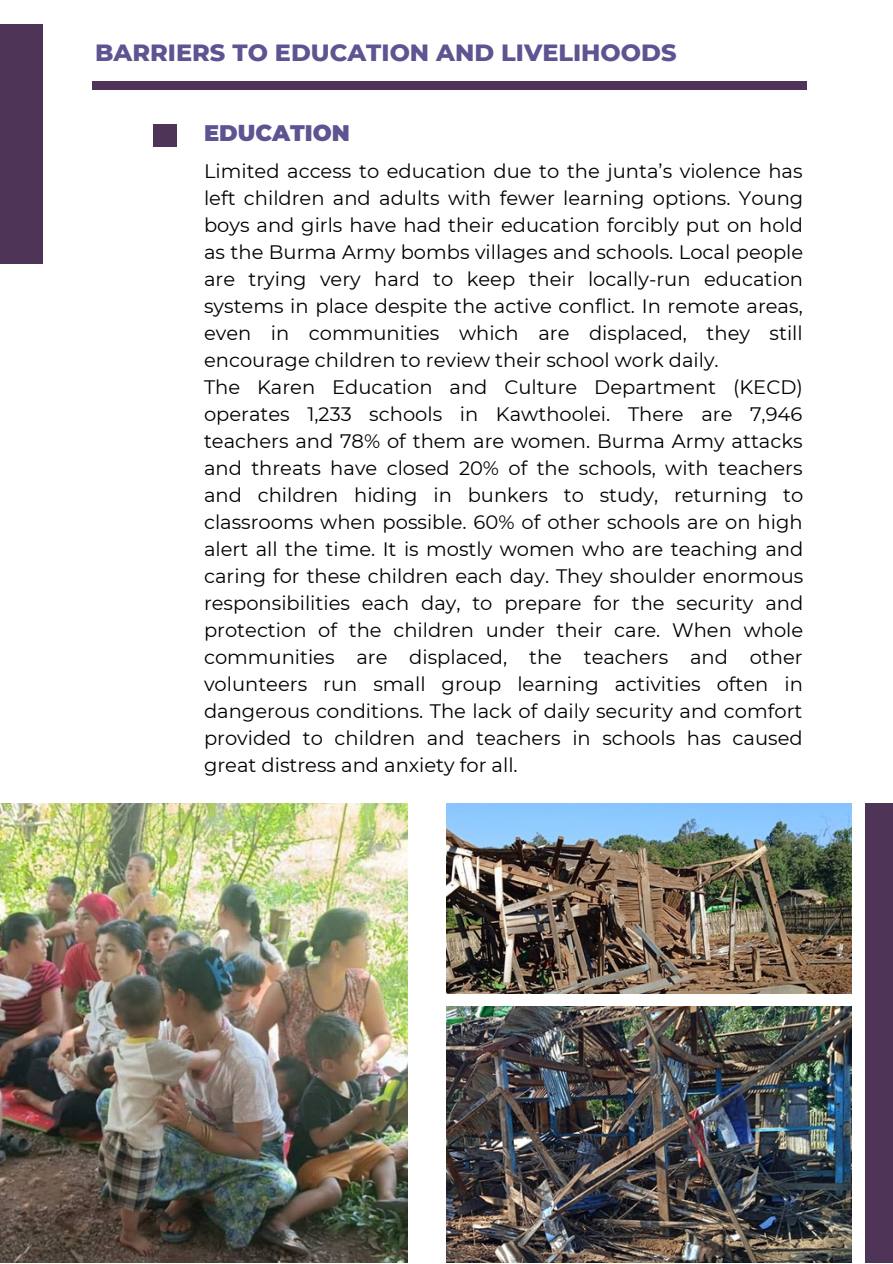
<style>
.page{position:relative;width:893px;height:1264px;background:#fff}
.page>*{position:absolute;margin:0;border:0;box-sizing:border-box;transform-origin:0 0}
.t1{font:800 24px "Montserrat";color:#5d5491}
.t2{font:900 22.5px "Montserrat";color:#5d5491}
.t3{font:19.5px/27px "Montserrat";color:#000}
</style>
<div class="page">
<img style="left:0;top:803px;width:407px;height:459px">
<div style="left:153px;top:124px;width:23px;height:23px;background:#4e3456"></div>
<div style="left:865px;top:803px;width:27px;height:459px;background:#4e3456"></div>
<div style="left:0;top:25px;width:43px;height:239px;background:#4e3456"></div>
<div style="left:92px;top:81px;width:714px;height:9px;background:#4e3456"></div>
<img style="left:446px;top:1006px;width:405px;height:255px">
<img style="left:446px;top:803px;width:405px;height:190px">
<p class="t1" style="left:95px;top:38px;width:583px">BARRIERS TO EDUCATION AND LIVELIHOODS</p>
<p class="t2" style="left:204px;top:119px;width:147px">EDUCATION</p>
<p class="t3" style="left:204px;top:157px;width:600px">Limited access to education due to the junta’s violence has left children and adults with fewer learning options. Young boys and girls have had their education forcibly put on hold as the Burma Army bombs villages and schools. Local people are trying very hard to keep their locally-run education systems in place despite the active conflict. In remote areas, even in communities which are displaced, they still encourage children to review their school work daily.<br>The Karen Education and Culture Department (KECD) operates 1,233 schools in Kawthoolei. There are 7,946 teachers and 78% of them are women. Burma Army attacks and threats have closed 20% of the schools, with teachers and children hiding in bunkers to study, returning to classrooms when possible. 60% of other schools are on high alert all the time. It is mostly women who are teaching and caring for these children each day. They shoulder enormous responsibilities each day, to prepare for the security and protection of the children under their care. When whole communities are displaced, the teachers and other volunteers run small group learning activities often in dangerous conditions. The lack of daily security and comfort provided to children and teachers in schools has caused great distress and anxiety for all.</p>
</div>
